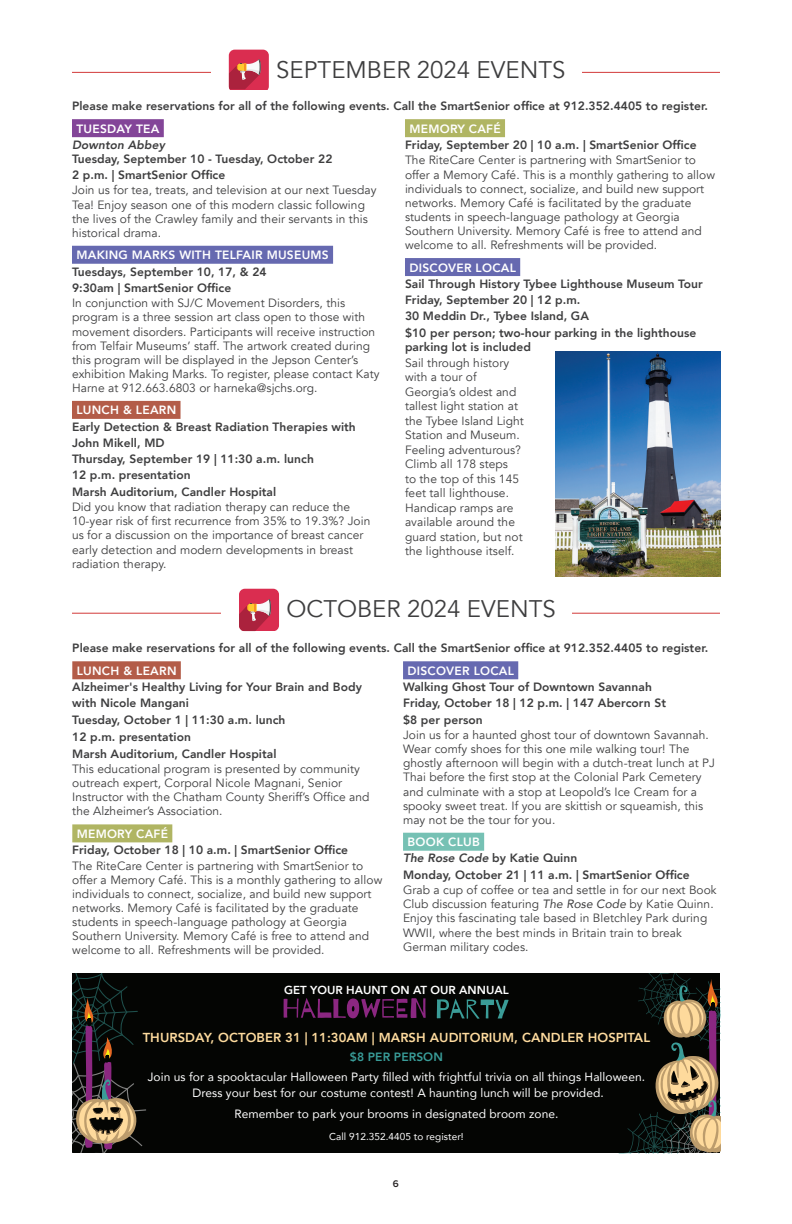
<style>
.page{position:relative;width:792px;height:1224px;background:#fff}
.page>*{position:absolute;margin:0;border:0;box-sizing:border-box;transform-origin:0 0}
.t1{font:24px "Avenir";color:#3e3e3f}
.t2{font:800 13px "Avenir";letter-spacing:.005em;color:#fedb9e}
.t3{font:12px/14.1px "Avenir";letter-spacing:.005em;color:#3e3e3f}
.t4{font:800 12px/16.3px "Avenir";letter-spacing:.005em;color:#3e3e3f}
.t5{font:12px/16px "Avenir";letter-spacing:.005em;color:#fff;text-align:center}
.t6{font:800 12px "Avenir";letter-spacing:.02em;color:#fff}
.t7{font:italic 800 12px "Avenir";letter-spacing:.005em;color:#3e3e3f}
.t8{font:800 12px "Avenir";letter-spacing:.005em;color:#399c98}
.t9{font:800 11.6px "Avenir";color:#fff}
.t10{font:10px "Avenir";letter-spacing:.005em;color:#fff}
.t11{font:600 10px "Proxima Nova";color:#231f20}
.s1{color:#fff}
.s2{font-style:italic}
</style>
<div class="page">
<hr style="left:72px;top:72px;width:648px;height:1px;background:#d23a39">
<div style="left:72px;top:119px;width:92px;height:18px;background:#834598"></div>
<div style="left:72px;top:246px;width:261px;height:18px;background:#6669b0"></div>
<div style="left:72px;top:401px;width:109px;height:18px;background:#b35c48"></div>
<div style="left:405px;top:119px;width:100px;height:18px;background:#b0b563"></div>
<div style="left:405px;top:258px;width:115px;height:18px;background:#6669b0"></div>
<div style="left:211px;top:44px;width:370px;height:55px;background:#fff"></div>
<div style="left:229px;top:50px;width:40px;height:42px;background:linear-gradient(to right,#fff,#fff);border-radius:6px"></div>
<svg style="left:229px;top:50px;width:40px;height:39px"></svg>
<div style="left:72px;top:661px;width:109px;height:18px;background:#b35c48"></div>
<div style="left:72px;top:824px;width:100px;height:18px;background:#b0b563"></div>
<div style="left:403px;top:661px;width:115px;height:18px;background:#6669b0"></div>
<div style="left:403px;top:833px;width:81px;height:18px;background:#76c1b4"></div>
<hr style="left:72px;top:613px;width:648px;height:1px;background:#d23a39">
<div style="left:221px;top:582px;width:351px;height:52px;background:#fff"></div>
<svg style="left:239px;top:589px;width:40px;height:42px"></svg>
<div style="left:72px;top:973px;width:648px;height:180px;background:#040503"></div>
<svg style="left:625px;top:973px;width:96px;height:180px"></svg>
<svg style="left:283px;top:998px;width:143px;height:20px"></svg>
<svg style="left:437px;top:999px;width:72px;height:20px"></svg>
<svg style="left:72px;top:973px;width:74px;height:180px"></svg>
<img style="left:556px;top:351px;width:164px;height:225px">
<h1 class="t1" style="left:276px;top:56px;width:291px">SEPTEMBER 2024 EVENTS</h1>
<p class="t4" style="left:72px;top:98px;width:638px">Please make reservations for all of the following events. Call the SmartSenior office at 912.352.4405 to register.</p>
<p class="t6" style="left:76px;top:119px;width:85px">TUESDAY TEA</p>
<p class="t7" style="left:72px;top:137px;width:94px">Downton Abbey</p>
<p class="t4" style="left:72px;top:150px;width:262px">Tuesday, September 10 - Tuesday, October 22<br>2 p.m. | SmartSenior Office</p>
<p class="t3" style="left:72px;top:184px;width:306px">Join us for tea, treats, and television at our next Tuesday Tea! Enjoy season one of this modern classic following the lives of the Crawley family and their servants in this historical drama.</p>
<p class="t6" style="left:76px;top:246px;width:254px">MAKING MARKS WITH TELFAIR MUSEUMS</p>
<p class="t4" style="left:72px;top:263px;width:196px">Tuesdays, September 10, 17, &amp; 24<br>9:30am | SmartSenior Office</p>
<p class="t3" style="left:72px;top:296px;width:309px">In conjunction with SJ/C Movement Disorders, this program is a three session art class open to those with movement disorders. Participants will receive instruction from Telfair Museums’ staff. The artwork created during this program will be displayed in the Jepson Center’s exhibition Making Marks. To register, please contact Katy Harne at 912.663.6803 or harneka@sjchs.org.</p>
<p class="t6" style="left:76px;top:401px;width:101px">LUNCH &amp; LEARN</p>
<p class="t4" style="left:72px;top:418px;width:285px">Early Detection &amp; Breast Radiation Therapies with John Mikell, MD<br>Thursday, September 19 | 11:30 a.m. lunch<br>12 p.m. presentation<br>Marsh Auditorium, Candler Hospital</p>
<p class="t3" style="left:72px;top:500px;width:300px">Did you know that radiation therapy can reduce the 10-year risk of first recurrence from 35% to 19.3%? Join us for a discussion on the importance of breast cancer early detection and modern developments in breast radiation therapy.</p>
<p class="t6" style="left:410px;top:119px;width:93px">MEMORY CAFÉ</p>
<p class="t4" style="left:405px;top:137px;width:293px">Friday, September 20 | 10 a.m. | SmartSenior Office</p>
<p class="t3" style="left:405px;top:154px;width:312px">The RiteCare Center is partnering with SmartSenior to offer a Memory Café. This is a monthly gathering to allow individuals to connect, socialize, and build new support networks. Memory Café is facilitated by the graduate students in speech-language pathology at Georgia Southern University. Memory Café is free to attend and welcome to all. Refreshments will be provided.</p>
<p class="t6" style="left:410px;top:258px;width:108px">DISCOVER LOCAL</p>
<p class="t4" style="left:405px;top:276px;width:299px">Sail Through History Tybee Lighthouse Museum Tour Friday, September 20 | 12 p.m.<br>30 Meddin Dr., Tybee Island, GA<br>$10 per person; two-hour parking in the lighthouse</p>
<p class="t4" style="left:405px;top:338px;width:128px">parking lot is included</p>
<p class="t3" style="left:405px;top:355px;width:120px;line-height:14.5px">Sail through history with a tour of<br>Georgia’s oldest and tallest light station at the Tybee Island Light<br>Station and Museum.<br>Feeling adventurous?<br>Climb all 178 steps<br>to the top of this 145 feet tall lighthouse.<br>Handicap ramps are available around the guard station, but not the lighthouse itself.</p>
<h1 class="t1" style="left:286px;top:595px;width:271px">OCTOBER 2024 EVENTS</h1>
<p class="t4" style="left:72px;top:640px;width:638px">Please make reservations for all of the following events. Call the SmartSenior office at 912.352.4405 to register.</p>
<p class="t6" style="left:77px;top:661px;width:101px">LUNCH &amp; LEARN</p>
<p class="t4" style="left:72px;top:679px;width:291px;line-height:16.6px">Alzheimer's Healthy Living for Your Brain and Body with Nicole Mangani<br>Tuesday, October 1 | 11:30 a.m. lunch<br>12 p.m. presentation<br>Marsh Auditorium, Candler Hospital</p>
<p class="t3" style="left:72px;top:762px;width:299px">This educational program is presented by community outreach expert, Corporal Nicole Magnani, Senior Instructor with the Chatham County Sheriff’s Office and the Alzheimer’s Association.</p>
<p class="t6" style="left:77px;top:824px;width:93px">MEMORY CAFÉ</p>
<p class="t4" style="left:72px;top:842px;width:277px">Friday, October 18 | 10 a.m. | SmartSenior Office</p>
<p class="t3" style="left:72px;top:859px;width:312px">The RiteCare Center is partnering with SmartSenior to offer a Memory Café. This is a monthly gathering to allow individuals to connect, socialize, and build new support networks. Memory Café is facilitated by the graduate students in speech-language pathology at Georgia Southern University. Memory Café is free to attend and welcome to all. Refreshments will be provided.</p>
<p class="t6" style="left:408px;top:661px;width:108px">DISCOVER LOCAL</p>
<p class="t4" style="left:403px;top:679px;width:265px">Walking Ghost Tour of Downtown Savannah<br>Friday, October 18 | 12 p.m. | 147 Abercorn St $8 per person</p>
<p class="t3" style="left:403px;top:728px;width:313px">Join us for a haunted ghost tour of downtown Savannah.<br>Wear comfy shoes for this one mile walking tour! The ghostly afternoon will begin with a dutch-treat lunch at PJ Thai before the first stop at the Colonial Park Cemetery and culminate with a stop at Leopold’s Ice Cream for a spooky sweet treat. If you are skittish or squeamish, this may not be the tour for you.</p>
<p class="t4" style="left:403px;top:834px;width:288px;text-indent:4px"><span class="s1">BOOK CLUB<br></span><span class="s2">The Rose Code</span> by Katie Quinn<br>Monday, October 21 | 11 a.m. | SmartSenior Office</p>
<p class="t3" style="left:403px;top:883px;width:315px">Grab a cup of coffee or tea and settle in for our next Book Club discussion featuring <span class="s2">The Rose Code</span> by Katie Quinn.<br>Enjoy this fascinating tale based in Bletchley Park during WWII, where the best minds in Britain train to break German military codes.</p>
<p class="t9" style="left:284px;top:981px;width:226px">GET YOUR HAUNT ON AT OUR ANNUAL</p>
<p class="t2" style="left:143px;top:1027px;width:509px">THURSDAY, OCTOBER 31 | 11:30AM | MARSH AUDITORIUM, CANDLER HOSPITAL</p>
<p class="t8" style="left:350px;top:1047px;width:94px">$8 PER PERSON</p>
<p class="t5" style="left:148px;top:1069px;width:499px">Join us for a spooktacular Halloween Party filled with frightful trivia on all things Halloween.<br>Dress your best for our costume contest! A haunting lunch will be provided.</p>
<p class="t5" style="left:234px;top:1105px;width:326px">Remember to park your brooms in designated broom zone.</p>
<p class="t10" style="left:329px;top:1129px;width:136px">Call 912.352.4405 to register!</p>
<p class="t11" style="left:393px;top:1176px;width:8px">6</p>
</div>
